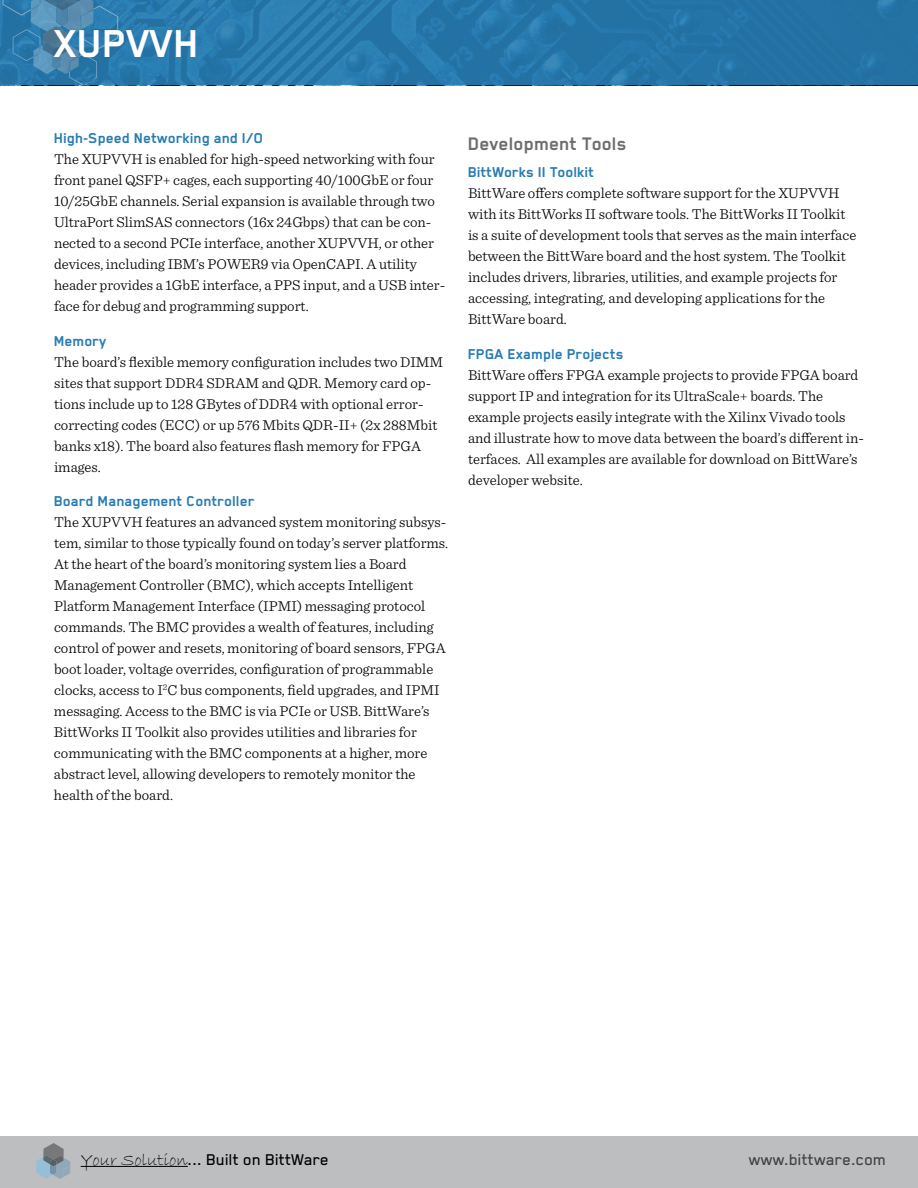
<style>
.page{position:relative;width:918px;height:1188px;background:#fff}
.page>*{position:absolute;margin:0;border:0;box-sizing:border-box;transform-origin:0 0}
.t1{font:700 45px "Blender Pro";color:#fff}
.t2{font:700 21px "Blender Pro";color:#6d6e71}
.t3{font:500 18px "Blender Pro";color:#000}
.t4{font:500 18px "Blender Pro";color:#414042}
.t5{font:700 16.5px "Blender Pro";color:#277cb2}
.t6{font:300 15px/21px "Sentinel";color:#000}
.s1{font-family:"Bradley Hand ITC";font-weight:400}
</style>
<div class="page">
<svg style="left:0;top:0;width:917px;height:86px;background:#2676a9"></svg>
<div style="left:0;top:1137px;width:918px;height:51px;background:#bcbec0"></div>
<svg style="left:3px;top:0;width:115px;height:86px;background:#387eab"></svg>
<hr style="left:81px;top:1166px;width:107px;height:1px;background:#000">
<svg style="left:36px;top:1143px;width:34px;height:36px"></svg>
<h1 class="t1" style="left:54px;top:19px;width:147px">XUPVVH</h1>
<p class="t5" style="left:54px;top:129px;width:211px">High-Speed Networking and I/O</p>
<p class="t6" style="left:54px;top:147px;width:393px">The XUPVVH is enabled for high-speed networking with four front panel QSFP+ cages, each supporting 40/100GbE or four 10/25GbE channels. Serial expansion is available through two UltraPort SlimSAS connectors (16x 24Gbps) that can be con&shy;nected to a second PCIe interface, another XUPVVH, or other devices, including IBM’s POWER9 via OpenCAPI. A utility header provides a 1GbE interface, a PPS input, and a USB inter&shy;face for debug and programming support.</p>
<p class="t5" style="left:54px;top:332px;width:54px">Memory</p>
<p class="t6" style="left:54px;top:350px;width:391px">The board’s flexible memory configuration includes two DIMM sites that support DDR4 SDRAM and QDR. Memory card op&shy;tions include up to 128 GBytes of DDR4 with optional error&shy;correcting codes (ECC) or up 576 Mbits QDR-II+ (2x 288Mbit banks x18). The board also features flash memory for FPGA images.</p>
<p class="t5" style="left:54px;top:492px;width:202px">Board Management Controller</p>
<p class="t6" style="left:54px;top:511px;width:396px">The XUPVVH features an advanced system monitoring subsys&shy;tem, similar to those typically found on today’s server platforms.<br>At the heart of the board’s monitoring system lies a Board Management Controller (BMC), which accepts Intelligent Platform Management Interface (IPMI) messaging protocol commands. The BMC provides a wealth of features, including control of power and resets, monitoring of board sensors, FPGA boot loader, voltage overrides, configuration of programmable clocks, access to I<sup>2</sup>C bus components, field upgrades, and IPMI messaging. Access to the BMC is via PCIe or USB. BittWare’s BittWorks II Toolkit also provides utilities and libraries for communicating with the BMC components at a higher, more abstract level, allowing developers to remotely monitor the health of the board.</p>
<h2 class="t2" style="left:468px;top:132px;width:160px">Development Tools</h2>
<p class="t5" style="left:468px;top:163px;width:128px">BittWorks II Toolkit</p>
<p class="t6" style="left:468px;top:181px;width:390px">BittWare offers complete software support for the XUPVVH with its BittWorks II software tools. The BittWorks II Toolkit is a suite of development tools that serves as the main interface between the BittWare board and the host system. The Toolkit includes drivers, libraries, utilities, and example projects for accessing, integrating, and developing applications for the BittWare board.</p>
<p class="t5" style="left:468px;top:345px;width:157px">FPGA Example Projects</p>
<p class="t6" style="left:468px;top:363px;width:398px">BittWare offers FPGA example projects to provide FPGA board support IP and integration for its UltraScale+ boards. The example projects easily integrate with the Xilinx Vivado tools and illustrate how to move data between the board’s different in&shy;terfaces. All examples are available for download on BittWare’s developer website.</p>
<p class="t3" style="left:81px;top:1150px;width:250px"><span class="s1">Your Solution</span>... Built on BittWare</p>
<p class="t4" style="left:749px;top:1150px;width:139px">www.bittware.com</p>
</div>
